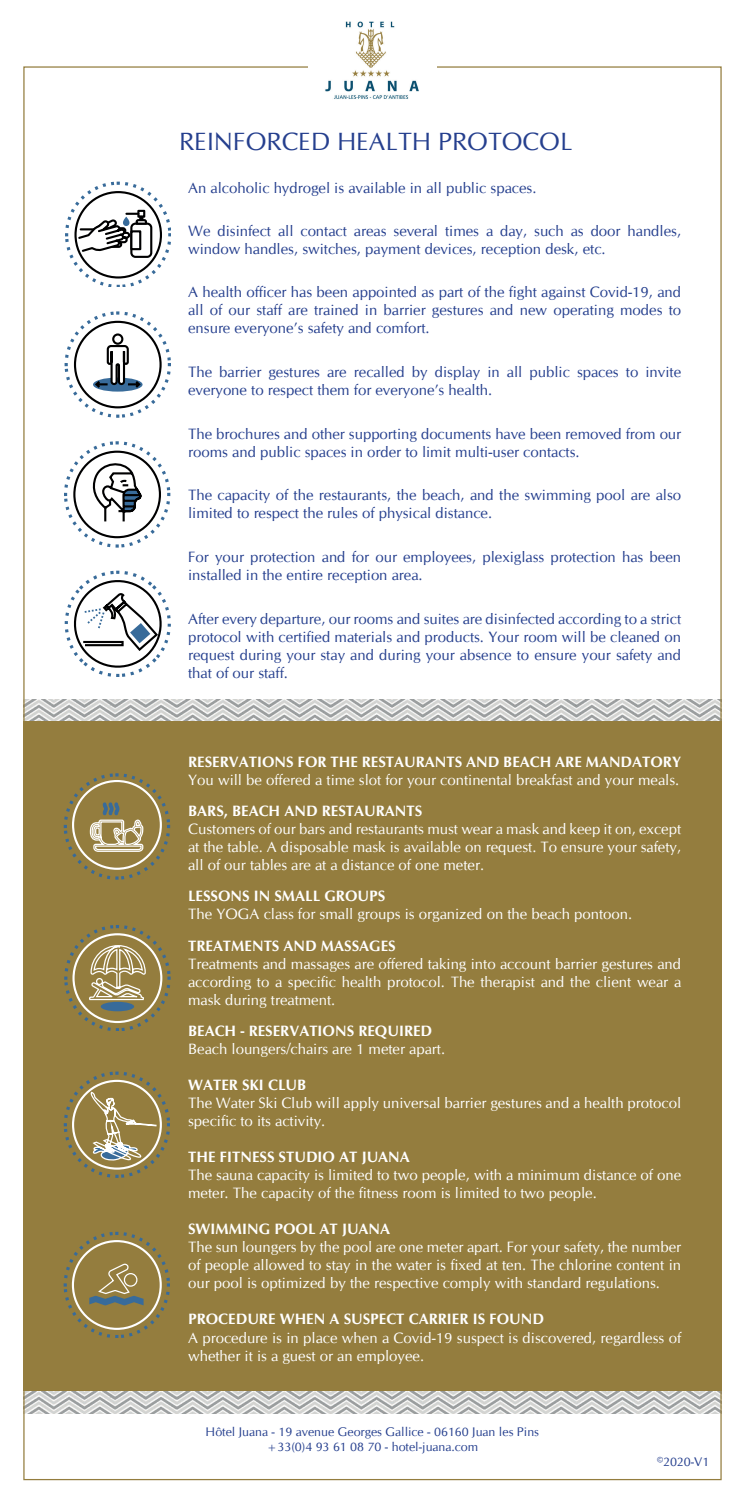
<style>
.page{position:relative;width:745px;height:1489px;background:#fff}
.page>*{position:absolute;margin:0;border:0;box-sizing:border-box;transform-origin:0 0}
.t1{font:25px "CG Omega";color:#253f8e}
.t2{font:15px/18px "CG Omega";color:#fff;text-align:justify}
.t3{font:15px/18px "CG Omega";color:#253f8e}
.t4{font:700 15px "CG Omega";color:#fff}
.t5{font:12.5px/15px "CG Omega";color:#253f8e;text-align:center}
</style>
<div class="page">
<div style="left:23px;top:710px;width:698px;height:681px;background:#947d3e"></div>
<img style="left:25px;top:1391px;width:694px;height:21px">
<img style="left:25px;top:699px;width:694px;height:22px">
<img style="left:325px;top:21px;width:94px;height:78px">
<svg style="left:64px;top:773px;width:106px;height:106px"></svg>
<div style="left:72px;top:780px;width:90px;height:89px;border:2px solid #fff;border-radius:50%"></div>
<svg style="left:64px;top:925px;width:106px;height:105px"></svg>
<div style="left:101px;top:1001px;width:33px;height:10px;background:#386b9a;border-radius:50%"></div>
<svg style="left:64px;top:1071px;width:105px;height:106px"></svg>
<svg style="left:64px;top:1231px;width:105px;height:106px"></svg>
<svg style="left:65px;top:570px;width:105px;height:107px"></svg>
<svg style="left:65px;top:441px;width:105px;height:106px"></svg>
<svg style="left:65px;top:311px;width:106px;height:106px"></svg>
<svg style="left:65px;top:182px;width:105px;height:105px"></svg>
<h1 class="t1" style="left:179px;top:127px;width:394px">Reinforced Health Protocol</h1>
<p class="t3" style="left:188px;top:179px;width:349px">An alcoholic hydrogel is available in all public spaces.</p>
<p class="t3" style="left:188px;top:222px;width:494px">We disinfect all contact areas several times a day, such as door handles, window handles, switches, payment devices, reception desk, etc.</p>
<p class="t3" style="left:188px;top:283px;width:494px;text-align:justify">A health officer has been appointed as part of the fight against Covid-19, and all of our staff are trained in barrier gestures and new operating modes to ensure everyone’s safety and comfort.</p>
<p class="t3" style="left:188px;top:363px;width:494px">The barrier gestures are recalled by display in all public spaces to invite everyone to respect them for everyone’s health.</p>
<p class="t3" style="left:188px;top:424px;width:494px">The brochures and other supporting documents have been removed from our rooms and public spaces in order to limit multi-user contacts.</p>
<p class="t3" style="left:188px;top:486px;width:494px">The capacity of the restaurants, the beach, and the swimming pool are also limited to respect the rules of physical distance.</p>
<p class="t3" style="left:188px;top:548px;width:494px">For your protection and for our employees, plexiglass protection has been installed in the entire reception area.</p>
<p class="t3" style="left:188px;top:609px;width:494px;text-align:justify">After every departure, our rooms and suites are disinfected according to a strict protocol with certified materials and products. Your room will be cleaned on request during your stay and during your absence to ensure your safety and that of our staff.</p>
<p class="t4" style="left:188px;top:752px;width:494px">RESERVATIONS FOR THE RESTAURANTS AND BEACH ARE MANDATORY</p>
<p class="t2" style="left:188px;top:770px;width:492px">You will be offered a time slot for your continental breakfast and your meals.</p>
<p class="t4" style="left:188px;top:801px;width:235px">BARS, BEACH AND RESTAURANTS</p>
<p class="t2" style="left:188px;top:820px;width:494px">Customers of our bars and restaurants must wear a mask and keep it on, except at the table. A disposable mask is available on request. To ensure your safety, all of our tables are at a distance of one meter.</p>
<p class="t4" style="left:188px;top:886px;width:198px">LESSONS IN SMALL GROUPS</p>
<p class="t2" style="left:188px;top:905px;width:445px">The YOGA class for small groups is organized on the beach pontoon.</p>
<p class="t4" style="left:188px;top:936px;width:209px">TREATMENTS AND MASSAGES</p>
<p class="t2" style="left:188px;top:954px;width:494px">Treatments and massages are offered taking into account barrier gestures and according to a specific health protocol. The therapist and the client wear a mask during treatment.</p>
<p class="t4" style="left:188px;top:1021px;width:245px">BEACH - RESERVATIONS REQUIRED</p>
<p class="t2" style="left:188px;top:1040px;width:258px">Beach loungers/chairs are 1 meter apart.</p>
<p class="t4" style="left:188px;top:1075px;width:118px">WATER SKI CLUB</p>
<p class="t2" style="left:188px;top:1094px;width:494px">The Water Ski Club will apply universal barrier gestures and a health protocol specific to its activity.</p>
<p class="t4" style="left:188px;top:1147px;width:223px">THE FITNESS STUDIO AT JUANA</p>
<p class="t2" style="left:188px;top:1166px;width:494px">The sauna capacity is limited to two people, with a minimum distance of one meter. The capacity of the fitness room is limited to two people.</p>
<p class="t4" style="left:188px;top:1219px;width:203px">SWIMMING POOL AT JUANA</p>
<p class="t2" style="left:188px;top:1238px;width:494px">The sun loungers by the pool are one meter apart. For your safety, the number of people allowed to stay in the water is fixed at ten. The chlorine content in our pool is optimized by the respective comply with standard regulations.</p>
<p class="t4" style="left:188px;top:1309px;width:357px">PROCEDURE WHEN A SUSPECT CARRIER IS FOUND</p>
<p class="t2" style="left:188px;top:1328px;width:494px">A procedure is in place when a Covid-19 suspect is discovered, regardless of whether it is a guest or an employee.</p>
<p class="t5" style="left:205px;top:1423px;width:335px">Hôtel Juana - 19 avenue Georges Gallice - 06160 Juan les Pins +33(0)4 93 61 08 70 - hotel-juana.com</p>
<p class="t5" style="left:656px;top:1453px;width:54px">©2020-V1</p>
</div>
